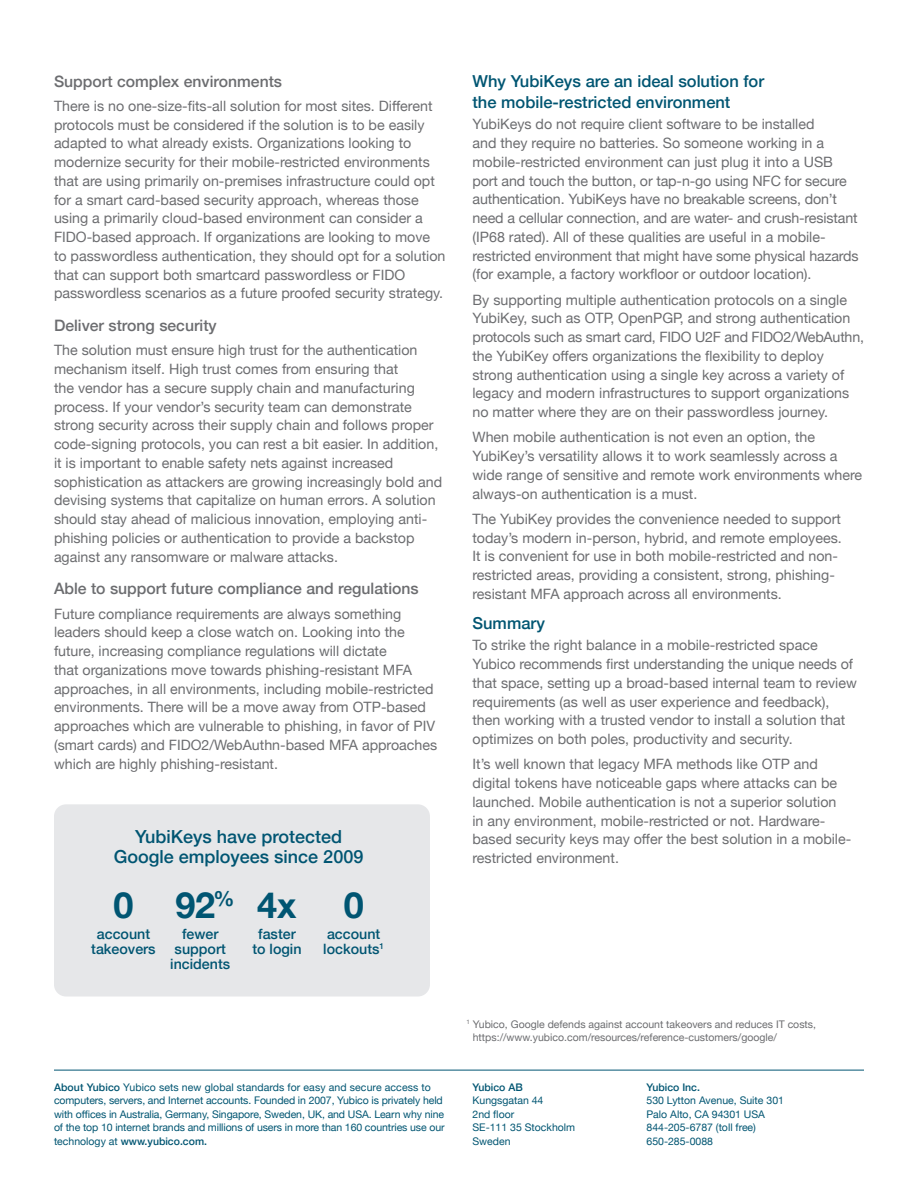
<style>
.page{position:relative;width:918px;height:1188px;background:#fff}
.page>*{position:absolute;margin:0;border:0;box-sizing:border-box;transform-origin:0 0}
.body{font:700 36px "Helvetica Neue";color:#005572}
.sub{font:500 18px/20.2px "Helvetica Neue";color:#005572;text-align:center}
.sub-2{font:500 16.5px/20.2px "Helvetica Neue";color:#005572}
.sub-3{font:500 15.75px "Helvetica Neue";color:#6c6d70}
.body-2{font:14.25px/18.8px "Helvetica Neue";color:#6c6d70}
.check_body{font:14.25px/18.8px "Helvetica Neue";color:#6c6d70}
.body-3{font:500 14.25px/15px "Helvetica Neue";color:#005572;text-align:center}
.foot{font:10.5px/13.5px "Helvetica Neue";letter-spacing:-.01em;color:#005572}
.foot-2{font:10.5px/13.5px "Helvetica Neue";color:#6c6d70}
.foot-3{font:500 10.5px "Helvetica Neue";color:#005572}
.s1{font-weight:500}
</style>
<div class="page">
<div style="left:54px;top:804px;width:376px;height:193px;background:#e6e7e9;border-radius:12px"></div>
<hr style="left:54px;top:1070px;width:810px;height:1px;background:#005572">
<p class="sub-3" style="left:54px;top:68px;width:230px">Support complex environments</p>
<p class="check_body" style="left:54px;top:97px;width:393px">There is no one-size-fits-all solution for most sites. Different protocols must be considered if the solution is to be easily adapted to what already exists. Organizations looking to modernize security for their mobile-restricted environments that are using primarily on-premises infrastructure could opt for a smart card-based security approach, whereas those using a primarily cloud-based environment can consider a FIDO-based approach. If organizations are looking to move to passwordless authentication, they should opt for a solution that can support both smartcard passwordless or FIDO passwordless scenarios as a future proofed security strategy.</p>
<p class="sub-3" style="left:54px;top:313px;width:164px">Deliver strong security</p>
<p class="check_body" style="left:54px;top:342px;width:390px">The solution must ensure high trust for the authentication mechanism itself. High trust comes from ensuring that<br>the vendor has a secure supply chain and manufacturing process. If your vendor’s security team can demonstrate strong security across their supply chain and follows proper code-signing protocols, you can rest a bit easier. In addition, it is important to enable safety nets against increased sophistication as attackers are growing increasingly bold and devising systems that capitalize on human errors. A solution should stay ahead of malicious innovation, employing anti&shy;phishing policies or authentication to provide a backstop against any ransomware or malware attacks.</p>
<p class="sub-3" style="left:54px;top:576px;width:366px">Able to support future compliance and regulations</p>
<p class="check_body" style="left:54px;top:605px;width:385px">Future compliance requirements are always something leaders should keep a close watch on. Looking into the future, increasing compliance regulations will dictate<br>that organizations move towards phishing-resistant MFA approaches, in all environments, including mobile-restricted environments. There will be a move away from OTP-based approaches which are vulnerable to phishing, in favor of PIV (smart cards) and FIDO2/WebAuthn-based MFA approaches which are highly phishing-resistant.</p>
<p class="sub" style="left:114px;top:825px;width:251px">YubiKeys have protected<br>Google employees since 2009</p>
<p class="body" style="left:114px;top:876px;width:22px">0</p>
<p class="body-3" style="left:91px;top:925px;width:66px">account takeovers</p>
<p class="body" style="left:176px;top:876px;width:60px">92<sup>%</sup></p>
<p class="body-3" style="left:170px;top:925px;width:61px">fewer support incidents</p>
<p class="body" style="left:257px;top:876px;width:41px">4x</p>
<p class="body-3" style="left:252px;top:925px;width:51px">faster to login</p>
<p class="body" style="left:344px;top:876px;width:22px">0</p>
<p class="body-3" style="left:323px;top:925px;width:62px;text-align:left">account lockouts<sup>1</sup></p>
<p class="foot" style="left:54px;top:1081px;width:392px"><span class="s1">About Yubico</span> Yubico sets new global standards for easy and secure access to computers, servers, and Internet accounts. Founded in 2007, Yubico is privately held with offices in Australia, Germany, Singapore, Sweden, UK, and USA. Learn why nine of the top 10 internet brands and millions of users in more than 160 countries use our technology at <span class="s1">www.yubico.com.</span></p>
<p class="sub-2" style="left:472px;top:70px;width:293px">Why YubiKeys are an ideal solution for the mobile-restricted environment</p>
<p class="body-2" style="left:472px;top:116px;width:388px">YubiKeys do not require client software to be installed<br>and they require no batteries. So someone working in a mobile-restricted environment can just plug it into a USB port and touch the button, or tap-n-go using NFC for secure authentication. YubiKeys have no breakable screens, don’t need a cellular connection, and are water- and crush-resistant (IP68 rated). All of these qualities are useful in a mobile&shy;restricted environment that might have some physical hazards (for example, a factory workfloor or outdoor location).</p>
<p class="body-2" style="left:472px;top:291px;width:393px">By supporting multiple authentication protocols on a single YubiKey, such as OTP, OpenPGP, and strong authentication protocols such as smart card, FIDO U2F and FIDO2/WebAuthn, the YubiKey offers organizations the flexibility to deploy strong authentication using a single key across a variety of legacy and modern infrastructures to support organizations no matter where they are on their passwordless journey.</p>
<p class="body-2" style="left:472px;top:429px;width:391px">When mobile authentication is not even an option, the YubiKey’s versatility allows it to work seamlessly across a wide range of sensitive and remote work environments where always-on authentication is a must.</p>
<p class="body-2" style="left:472px;top:510px;width:371px">The YubiKey provides the convenience needed to support today’s modern in-person, hybrid, and remote employees.<br>It is convenient for use in both mobile-restricted and non&shy;restricted areas, providing a consistent, strong, phishing&shy;resistant MFA approach across all environments.</p>
<p class="sub-2" style="left:472px;top:611px;width:74px">Summary</p>
<p class="body-2" style="left:472px;top:637px;width:386px">To strike the right balance in a mobile-restricted space Yubico recommends first understanding the unique needs of that space, setting up a broad-based internal team to review requirements (as well as user experience and feedback), then working with a trusted vendor to install a solution that optimizes on both poles, productivity and security.</p>
<p class="body-2" style="left:472px;top:756px;width:380px">It’s well known that legacy MFA methods like OTP and digital tokens have noticeable gaps where attacks can be launched. Mobile authentication is not a superior solution<br>in any environment, mobile-restricted or not. Hardware&shy;based security keys may offer the best solution in a mobile&shy;restricted environment.</p>
<p class="foot-2" style="left:473px;top:1018px;width:345px;text-indent:-6px"><sup>1</sup> Yubico, Google defends against account takeovers and reduces IT costs, https://www.yubico.com/resources/reference-customers/google/</p>
<p class="foot-3" style="left:472px;top:1079px;width:52px">Yubico AB</p>
<p class="foot" style="left:472px;top:1094px;width:73px">Kungsgatan 44</p>
<p class="foot" style="left:472px;top:1108px;width:43px">2nd floor</p>
<p class="foot" style="left:472px;top:1121px;width:104px">SE-111 35 Stockholm<br>Sweden</p>
<p class="foot-3" style="left:646px;top:1079px;width:55px">Yubico Inc.</p>
<p class="foot" style="left:646px;top:1094px;width:139px">530 Lytton Avenue, Suite 301</p>
<p class="foot" style="left:646px;top:1108px;width:120px">Palo Alto, CA 94301 USA</p>
<p class="foot" style="left:646px;top:1121px;width:111px">844-205-6787 (toll free)</p>
<p class="foot" style="left:646px;top:1135px;width:68px">650-285-0088</p>
</div>
